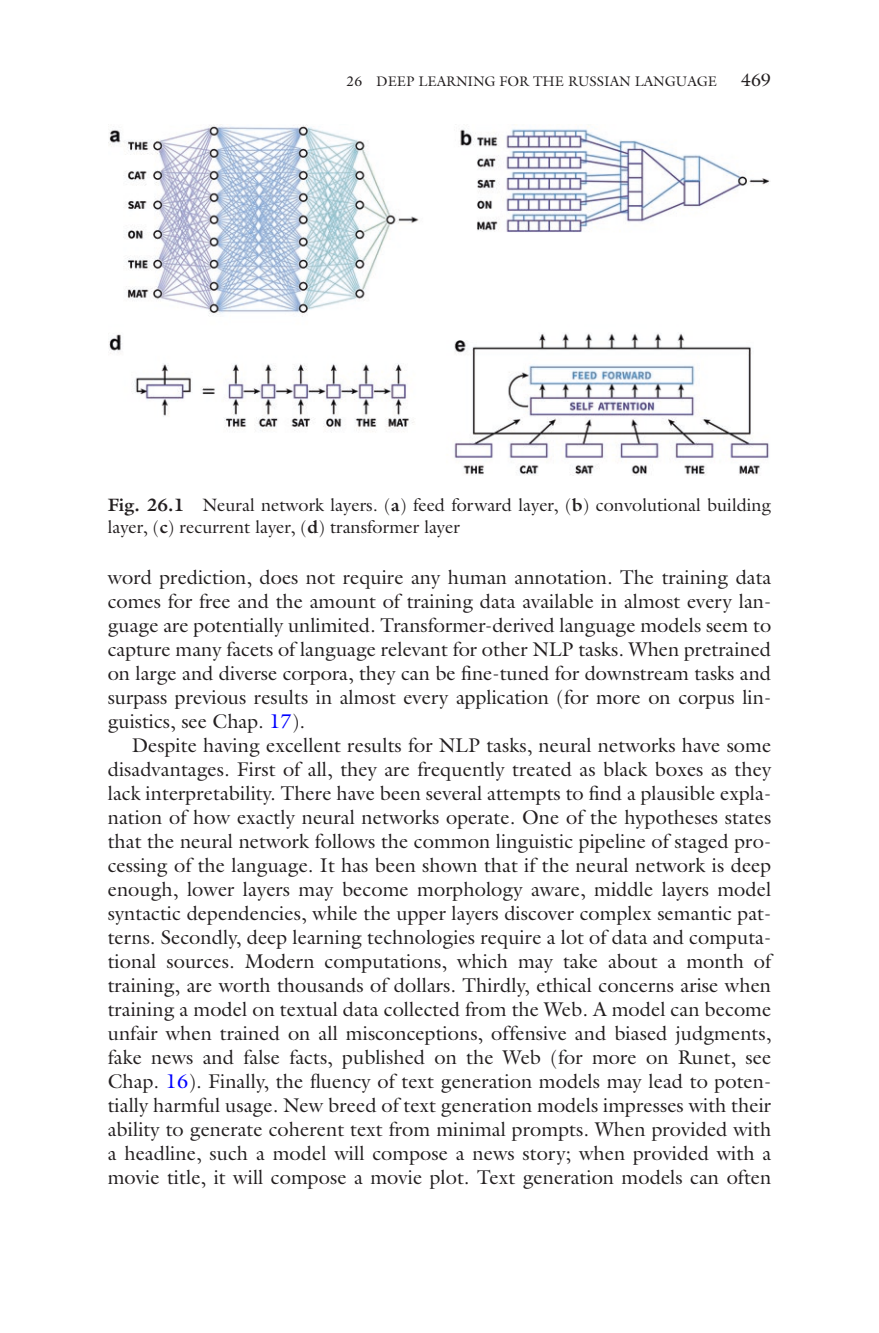
<style>
.page{position:relative;width:879px;height:1333px;background:#fff}
.page>*{position:absolute;margin:0;border:0;box-sizing:border-box;transform-origin:0 0}
.Text{font:20px/24px "Galliard Std";letter-spacing:.005em;color:#231f20;text-align:justify}
.t1{font:18px/22px "Galliard Std";color:#231f20}
.t2{font:14px "Galliard Std";color:#231f20}
.s1{font-weight:700}
.s2{color:#00f}
</style>
<div class="page">
<img style="left:109px;top:125px;width:661px;height:350px">
<p class="t2" style="left:346px;top:72px;width:372px">26 DEEP LEARNING FOR THE RUSSIAN LANGUAGE</p>
<p class="t1" style="left:741px;top:69px;width:32px">469</p>
<p class="t1" style="left:108px;top:494px;width:665px"><span class="s1">Fig. 26.1</span> Neural network layers. (<span class="s1">a</span>) feed forward layer, (<span class="s1">b</span>) convolutional building layer, (<span class="s1">c</span>) recurrent layer, (<span class="s1">d</span>) transformer layer</p>
<p class="Text" style="left:108px;top:564px;width:665px">word prediction, does not require any human annotation. The training data comes for free and the amount of training data available in almost every lan&shy;guage are potentially unlimited. Transformer-derived language models seem to capture many facets of language relevant for other NLP tasks. When pretrained on large and diverse corpora, they can be fine-tuned for downstream tasks and surpass previous results in almost every application (for more on corpus lin&shy;guistics, see Chap. <span class="s2">17</span>).</p>
<p class="Text" style="left:108px;top:732px;width:665px;text-indent:24px">Despite having excellent results for NLP tasks, neural networks have some disadvantages. First of all, they are frequently treated as black boxes as they lack interpretability. There have been several attempts to find a plausible expla&shy;nation of how exactly neural networks operate. One of the hypotheses states that the neural network follows the common linguistic pipeline of staged pro&shy;cessing of the language. It has been shown that if the neural network is deep enough, lower layers may become morphology aware, middle layers model syntactic dependencies, while the upper layers discover complex semantic pat&shy;terns. Secondly, deep learning technologies require a lot of data and computa&shy;tional sources. Modern computations, which may take about a month of training, are worth thousands of dollars. Thirdly, ethical concerns arise when training a model on textual data collected from the Web. A model can become unfair when trained on all misconceptions, offensive and biased judgments, fake news and false facts, published on the Web (for more on Runet, see Chap. <span class="s2">16</span>). Finally, the fluency of text generation models may lead to poten&shy;tially harmful usage. New breed of text generation models impresses with their ability to generate coherent text from minimal prompts. When provided with a headline, such a model will compose a news story; when provided with a movie title, it will compose a movie plot. Text generation models can often</p>
</div>
